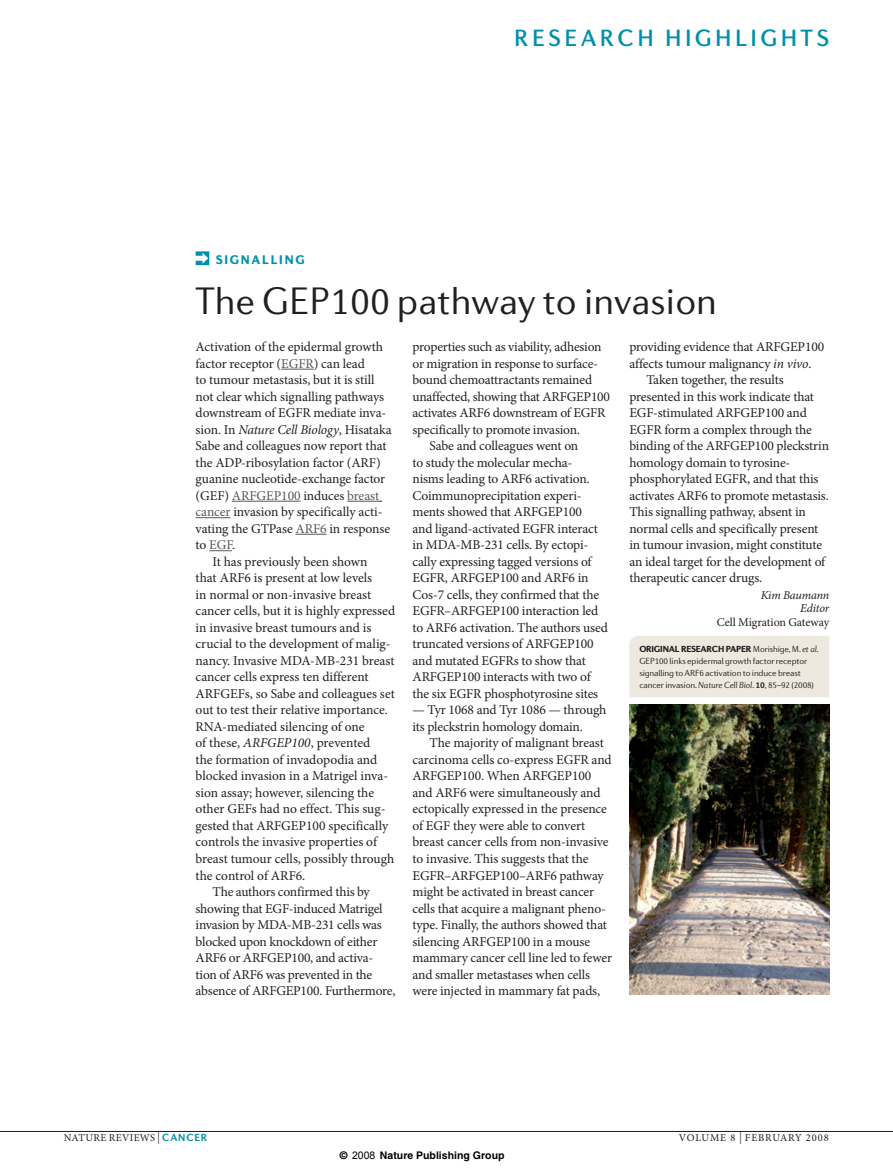
<style>
.page{position:relative;width:893px;height:1174px;background:#fff}
.page>*{position:absolute;margin:0;border:0;box-sizing:border-box;transform-origin:0 0}
.t1{font:300 39px "Diverda Sans LT Std";color:#231f20}
.t2{font:500 24px "Diverda Sans LT Std";letter-spacing:.14em;color:#0090ab}
.t3{font:13.5px/16.5px "Minion Pro";letter-spacing:-.01em;color:#231f20}
.t4{font:italic 13.5px "Minion Pro";letter-spacing:-.015em;color:#231f20}
.t5{font:13.5px "Minion Pro";letter-spacing:-.005em;color:#57585a}
.t6{font:900 12.75px "Diverda Sans LT Std";letter-spacing:.14em;color:#0090ab}
.t7{font:12px "Minion Pro";letter-spacing:-.005em;color:#231f20}
.t8{font:italic 12px/13.5px "Minion Pro";letter-spacing:-.02em;color:#231f20;text-align:right}
.t9{font:10.5px "Minion Pro";letter-spacing:.06em;color:#231f20}
.t10{font:700 10.5px "Helvetica";color:#000}
.t11{font:700 10.5px "Diverda Sans LT Std";letter-spacing:.075em;color:#0090ab}
.t12{font:300 9px/12px "Diverda Sans LT Std";letter-spacing:-.015em;color:#231f20}
.s1{color:#57585a}
.s2{font-style:normal}
.s3{color:#231f20}
.s4{font-style:italic}
.s5{font-weight:900}
.s6{font-weight:700}
.s7{font-family:"Minion Pro";font-weight:400;font-size:12px;color:#231f20}
.s8{font-size:12px}
.s9{font-family:"Arial";font-weight:400}
</style>
<div class="page">
<hr style="left:0;top:1131px;width:893px;height:1px;background:#231f20">
<hr style="left:281px;top:369px;width:33px;height:1px;background:#57585a">
<hr style="left:232px;top:501px;width:69px;height:1px;background:#57585a">
<hr style="left:347px;top:501px;width:32px;height:1px;background:#57585a">
<hr style="left:196px;top:517px;width:35px;height:1px;background:#57585a">
<hr style="left:295px;top:534px;width:32px;height:1px;background:#57585a">
<svg style="left:209px;top:550px;width:23px;height:1px"></svg>
<div style="left:629px;top:636px;width:200px;height:61px;background:#ede9de"></div>
<svg style="left:196px;top:251px;width:13px;height:14px"></svg>
<img style="left:629px;top:704px;width:200px;height:290px">
<h2 class="t2" style="left:514px;top:24px;width:316px">RESEARCH HIGHLIGHTS</h2>
<p class="t6" style="left:216px;top:252px;width:90px">SIGNALLING</p>
<h1 class="t1" style="left:196px;top:278px;width:523px">The GEP100 pathway to invasion</h1>
<p class="t3" style="left:196px;top:339px;width:189px">Activation of the epidermal growth</p>
<p class="t3" style="left:196px;top:355px;width:171px">factor receptor (<span class="s1">EGFR</span>) can lead</p>
<p class="t3" style="left:196px;top:372px;width:181px">to tumour metastasis, but it is still</p>
<p class="t3" style="left:196px;top:388px;width:190px">not clear which signalling pathways</p>
<p class="t3" style="left:196px;top:405px;width:192px">downstream of EGFR mediate inva-</p>
<p class="t4" style="left:196px;top:420px;width:197px"><span class="s2">sion. In</span> Nature Cell Biology<span class="s2">, Hisataka</span></p>
<p class="t3" style="left:196px;top:438px;width:192px">Sabe and colleagues now report that</p>
<p class="t3" style="left:196px;top:454px;width:187px">the ADP-ribosylation factor (ARF)</p>
<p class="t3" style="left:196px;top:471px;width:191px">guanine nucleotide-exchange factor</p>
<p class="t5" style="left:196px;top:486px;width:185px"><span class="s3">(GEF)</span> ARFGEP100 <span class="s3">induces</span> breast</p>
<p class="t3" style="left:196px;top:504px;width:188px"><span class="s1">cancer</span> invasion by specifically acti-</p>
<p class="t3" style="left:196px;top:520px;width:196px">vating the GTPase <span class="s1">ARF6</span> in response</p>
<p class="t3" style="left:196px;top:537px;width:41px">to <span class="s1">EGF</span>.</p>
<p class="t3" style="left:213px;top:553px;width:156px">It has previously been shown</p>
<p class="t3" style="left:196px;top:570px;width:178px">that ARF6 is present at low levels</p>
<p class="t3" style="left:196px;top:586px;width:177px">in normal or non-invasive breast</p>
<p class="t3" style="left:196px;top:603px;width:201px">cancer cells, but it is highly expressed</p>
<p class="t3" style="left:196px;top:619px;width:177px">in invasive breast tumours and is</p>
<p class="t3" style="left:196px;top:636px;width:197px">crucial to the development of malig-</p>
<p class="t3" style="left:196px;top:652px;width:200px">nancy. Invasive MDA-MB-231 breast</p>
<p class="t3" style="left:196px;top:669px;width:175px">cancer cells express ten different</p>
<p class="t3" style="left:196px;top:685px;width:201px">ARFGEFs, so Sabe and colleagues set</p>
<p class="t3" style="left:196px;top:702px;width:194px">out to test their relative importance.</p>
<p class="t3" style="left:196px;top:718px;width:170px">RNA-mediated silencing of one</p>
<p class="t3" style="left:196px;top:735px;width:176px">of these, <span class="s4">ARFGEP100</span>, prevented</p>
<p class="t3" style="left:196px;top:751px;width:183px">the formation of invadopodia and</p>
<p class="t3" style="left:196px;top:768px;width:194px">blocked invasion in a Matrigel inva-</p>
<p class="t3" style="left:196px;top:784px;width:180px">sion assay; however, silencing the</p>
<p class="t3" style="left:196px;top:801px;width:191px">other GEFs had no effect. This sug-</p>
<p class="t3" style="left:196px;top:817px;width:194px">gested that ARFGEP100 specifically</p>
<p class="t3" style="left:196px;top:834px;width:183px">controls the invasive properties of</p>
<p class="t3" style="left:196px;top:850px;width:200px">breast tumour cells, possibly through</p>
<p class="t3" style="left:196px;top:867px;width:111px">the control of ARF6.</p>
<p class="t3" style="left:213px;top:883px;width:159px">The authors confirmed this by</p>
<p class="t3" style="left:196px;top:900px;width:189px">showing that EGF-induced Matrigel</p>
<p class="t3" style="left:196px;top:916px;width:188px">invasion by MDA-MB-231 cells was</p>
<p class="t3" style="left:196px;top:933px;width:183px">blocked upon knockdown of either</p>
<p class="t3" style="left:196px;top:949px;width:179px">ARF6 or ARFGEP100, and activa-</p>
<p class="t3" style="left:196px;top:966px;width:178px">tion of ARF6 was prevented in the</p>
<p class="t3" style="left:196px;top:982px;width:201px">absence of ARFGEP100. Furthermore,</p>
<p class="t3" style="left:412px;top:339px;width:191px">properties such as viability, adhesion</p>
<p class="t3" style="left:412px;top:355px;width:187px">or migration in response to surface-</p>
<p class="t3" style="left:412px;top:372px;width:181px">bound chemoattractants remained</p>
<p class="t3" style="left:412px;top:388px;width:199px">unaffected, showing that ARFGEP100</p>
<p class="t3" style="left:412px;top:405px;width:195px">activates ARF6 downstream of EGFR</p>
<p class="t3" style="left:412px;top:421px;width:169px">specifically to promote invasion.</p>
<p class="t3" style="left:429px;top:438px;width:150px">Sabe and colleagues went on</p>
<p class="t3" style="left:412px;top:454px;width:161px">to study the molecular mecha-</p>
<p class="t3" style="left:412px;top:471px;width:179px">nisms leading to ARF6 activation.</p>
<p class="t3" style="left:412px;top:487px;width:171px">Coimmunoprecipitation experi-</p>
<p class="t3" style="left:412px;top:504px;width:171px">ments showed that ARFGEP100</p>
<p class="t3" style="left:412px;top:520px;width:187px">and ligand-activated EGFR interact</p>
<p class="t3" style="left:412px;top:537px;width:177px">in MDA-MB-231 cells. By ectopi-</p>
<p class="t3" style="left:412px;top:553px;width:181px">cally expressing tagged versions of</p>
<p class="t3" style="left:412px;top:570px;width:178px">EGFR, ARFGEP100 and ARF6 in</p>
<p class="t3" style="left:412px;top:586px;width:188px">Cos-7 cells, they confirmed that the</p>
<p class="t3" style="left:412px;top:603px;width:187px">EGFR–ARFGEP100 interaction led</p>
<p class="t3" style="left:412px;top:619px;width:197px">to ARF6 activation. The authors used</p>
<p class="t3" style="left:412px;top:636px;width:183px">truncated versions of ARFGEP100</p>
<p class="t3" style="left:412px;top:652px;width:175px">and mutated EGFRs to show that</p>
<p class="t3" style="left:412px;top:669px;width:180px">ARFGEP100 interacts with two of</p>
<p class="t3" style="left:412px;top:685px;width:187px">the six EGFR phosphotyrosine sites</p>
<p class="t3" style="left:412px;top:702px;width:196px">— Tyr 1068 and Tyr 1086 — through its pleckstrin homology domain.</p>
<p class="t3" style="left:412px;top:735px;width:201px;text-indent:17px">The majority of malignant breast carcinoma cells co-express EGFR and ARFGEP100. When ARFGEP100 and ARF6 were simultaneously and ectopically expressed in the presence of EGF they were able to convert breast cancer cells from non-invasive to invasive. This suggests that the EGFR–ARFGEP100–ARF6 pathway might be activated in breast cancer cells that acquire a malignant pheno&shy;type. Finally, the authors showed that silencing ARFGEP100 in a mouse mammary cancer cell line led to fewer and smaller metastases when cells were injected in mammary fat pads,</p>
<p class="t3" style="left:629px;top:339px;width:196px">providing evidence that ARFGEP100</p>
<p class="t3" style="left:629px;top:355px;width:184px">affects tumour malignancy <span class="s4">in vivo</span>.</p>
<p class="t3" style="left:646px;top:372px;width:139px">Taken together, the results</p>
<p class="t3" style="left:629px;top:388px;width:186px">presented in this work indicate that</p>
<p class="t3" style="left:629px;top:405px;width:179px">EGF-stimulated ARFGEP100 and</p>
<p class="t3" style="left:629px;top:421px;width:184px">EGFR form a complex through the</p>
<p class="t3" style="left:629px;top:438px;width:201px">binding of the ARFGEP100 pleckstrin</p>
<p class="t3" style="left:629px;top:454px;width:163px">homology domain to tyrosine-</p>
<p class="t3" style="left:629px;top:471px;width:191px">phosphorylated EGFR, and that this</p>
<p class="t3" style="left:629px;top:487px;width:201px">activates ARF6 to promote metastasis.</p>
<p class="t3" style="left:629px;top:504px;width:178px">This signalling pathway, absent in</p>
<p class="t3" style="left:629px;top:520px;width:191px">normal cells and specifically present</p>
<p class="t3" style="left:629px;top:537px;width:194px">in tumour invasion, might constitute</p>
<p class="t3" style="left:629px;top:553px;width:197px">an ideal target for the development of</p>
<p class="t3" style="left:629px;top:570px;width:134px">therapeutic cancer drugs.</p>
<p class="t8" style="left:761px;top:588px;width:70px">Kim Baumann<br>Editor</p>
<p class="t7" style="left:717px;top:614px;width:114px">Cell Migration Gateway</p>
<p class="t12" style="left:639px;top:642px;width:181px"><span class="s5">ORIGINAL RESEARCH PAPER</span> Morishige, M. <span class="s4">et al.<br></span>GEP100 links epidermal growth factor receptor signalling to ARF6 activation to induce breast cancer invasion. <span class="s4">Nature Cell Biol.</span> <span class="s6">10</span>, 85–92 (2008)</p>
<p class="t9" style="left:64px;top:1130px;width:8px">nat</p>
<p class="t9" style="left:85px;top:1130px;width:52px">ure reviews</p>
<p class="t11" style="left:158px;top:1130px;width:51px"><span class="s7">|</span> CANCER</p>
<p class="t9" style="left:679px;top:1130px;width:74px">volume 8 <span class="s8">|</span> febr</p>
<p class="t9" style="left:772px;top:1130px;width:58px">uary 2008</p>
<p class="t10" style="left:340px;top:1148px;width:166px">© <span class="s9">2008</span> Nature Publishing Group</p>
</div>
